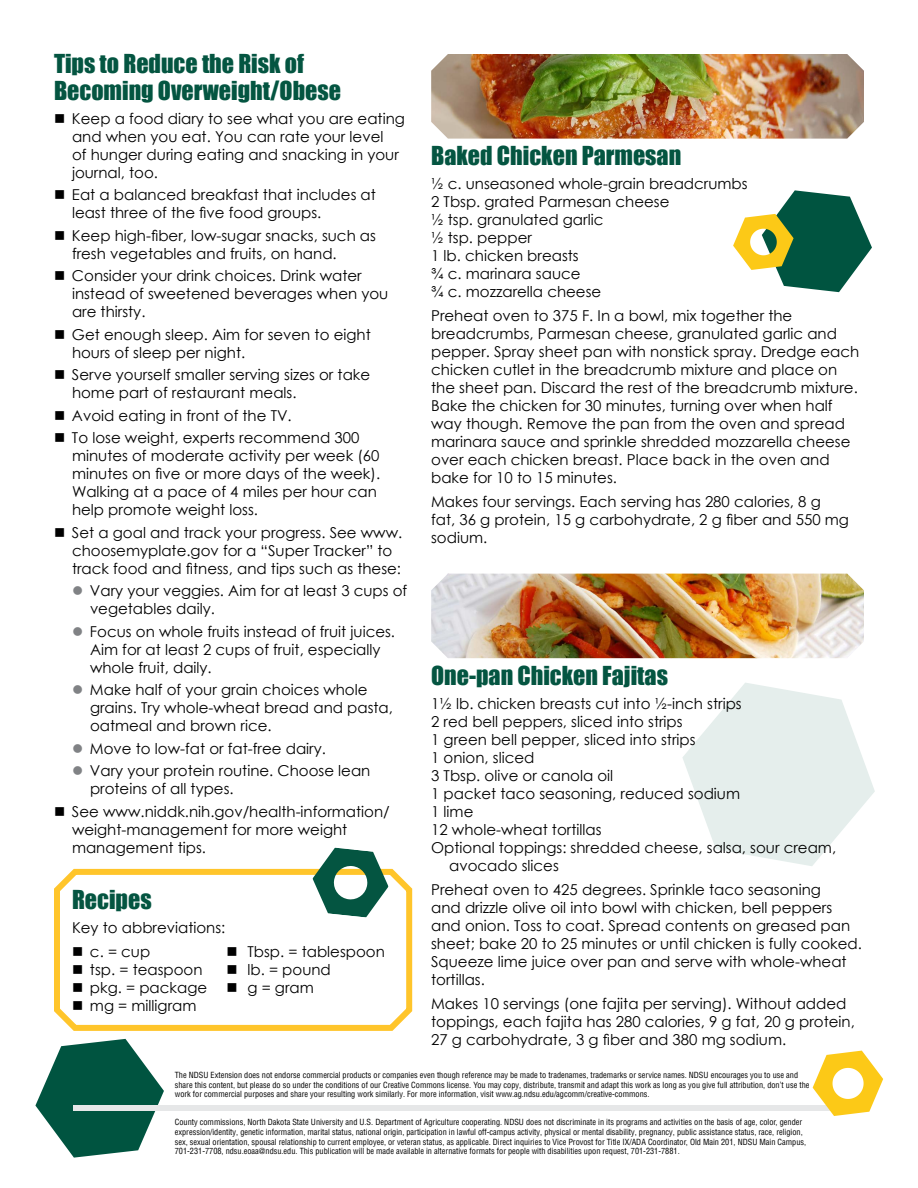
<style>
.page{position:relative;width:918px;height:1188px;background:#fff}
.page>*{position:absolute;margin:0;border:0;box-sizing:border-box;transform-origin:0 0}
.heading{font:24px/27px "Impact";color:#045541}
.body{font:15px/18px "Century Gothic";color:#000}
.bullets{font:15px/18px "Century Gothic";color:#000}
.t1{font:condensed 8.25px/9.8px "Helvetica LT Pro";color:#000}
.s1{color:#808285}
</style>
<div class="page">
<svg style="left:682px;top:683px;width:193px;height:183px;fill:#e5eeec"></svg>
<svg style="left:54px;top:868px;width:359px;height:163px"></svg>
<svg style="left:733px;top:190px;width:139px;height:103px"></svg>
<svg style="left:35px;top:1038px;width:129px;height:120px"></svg>
<div style="left:74px;top:1105px;width:790px;height:6px;background:#e6e7e8"></div>
<svg style="left:812px;top:1050px;width:72px;height:66px"></svg>
<img style="left:431px;top:574px;width:433px;height:84px">
<img style="left:431px;top:54px;width:433px;height:85px">
<svg style="left:313px;top:848px;width:76px;height:69px"></svg>
<p class="heading" style="left:54px;top:49px;width:289px">Tips to Reduce the Risk of<br>Becoming Overweight/Obese</p>
<p class="bullets" style="left:72px;top:109px;width:334px;text-indent:-18px">■ Keep a food diary to see what you are eating and when you eat. You can rate your level<br>of hunger during eating and snacking in your journal, too.</p>
<p class="bullets" style="left:72px;top:186px;width:305px;text-indent:-18px">■ Eat a balanced breakfast that includes at least three of the five food groups.</p>
<p class="bullets" style="left:72px;top:226px;width:306px;text-indent:-18px">■ Keep high-fiber, low-sugar snacks, such as fresh vegetables and fruits, on hand.</p>
<p class="bullets" style="left:72px;top:267px;width:318px;text-indent:-18px">■ Consider your drink choices. Drink water instead of sweetened beverages when you are thirsty.</p>
<p class="bullets" style="left:72px;top:325px;width:300px;text-indent:-18px">■ Get enough sleep. Aim for seven to eight hours of sleep per night.</p>
<p class="bullets" style="left:72px;top:366px;width:300px;text-indent:-18px">■ Serve yourself smaller serving sizes or take home part of restaurant meals.</p>
<p class="bullets" style="left:54px;top:406px;width:239px">■ Avoid eating in front of the TV.</p>
<p class="bullets" style="left:72px;top:429px;width:310px;text-indent:-18px">■ To lose weight, experts recommend 300 minutes of moderate activity per week (60 minutes on five or more days of the week).<br>Walking at a pace of 4 miles per hour can help promote weight loss.</p>
<p class="bullets" style="left:72px;top:523px;width:332px;text-indent:-18px">■ Set a goal and track your progress. See www. choosemyplate.gov for a “Super Tracker” to track food and fitness, and tips such as these:</p>
<p class="bullets" style="left:90px;top:582px;width:319px;text-indent:-18px"><span class="s1">●</span> Vary your veggies. Aim for at least 3 cups of vegetables daily.</p>
<p class="bullets" style="left:90px;top:622px;width:307px;text-indent:-18px"><span class="s1">●</span> Focus on whole fruits instead of fruit juices.<br>Aim for at least 2 cups of fruit, especially whole fruit, daily.</p>
<p class="bullets" style="left:90px;top:681px;width:305px;text-indent:-18px"><span class="s1">●</span> Make half of your grain choices whole grains. Try whole-wheat bread and pasta, oatmeal and brown rice.</p>
<p class="bullets" style="left:72px;top:739px;width:255px"><span class="s1">●</span> Move to low-fat or fat-free dairy.</p>
<p class="bullets" style="left:90px;top:762px;width:282px;text-indent:-18px"><span class="s1">●</span> Vary your protein routine. Choose lean proteins of all types.</p>
<p class="bullets" style="left:72px;top:802px;width:319px;text-indent:-18px">■ See www.niddk.nih.gov/health-information/ weight-management for more weight management tips.</p>
<p class="heading" style="left:72px;top:886px;width:81px">Recipes</p>
<p class="body" style="left:72px;top:919px;width:155px">Key to abbreviations:</p>
<p class="bullets" style="left:72px;top:943px;width:80px">■ c. = cup</p>
<p class="bullets" style="left:226px;top:943px;width:160px">■ Tbsp. = tablespoon</p>
<p class="bullets" style="left:72px;top:961px;width:132px">■ tsp. = teaspoon</p>
<p class="bullets" style="left:226px;top:961px;width:106px">■ lb. = pound</p>
<p class="bullets" style="left:72px;top:979px;width:137px">■ pkg. = package</p>
<p class="bullets" style="left:226px;top:979px;width:89px">■ g = gram</p>
<p class="bullets" style="left:72px;top:997px;width:126px">■ mg = milligram</p>
<p class="heading" style="left:431px;top:142px;width:252px">Baked Chicken Parmesan</p>
<p class="body" style="left:431px;top:174px;width:318px">½ c. unseasoned whole-grain breadcrumbs<br>2 Tbsp. grated Parmesan cheese<br>½ tsp. granulated garlic<br>½ tsp. pepper<br>1 lb. chicken breasts<br>¾ c. marinara sauce<br>¾ c. mozzarella cheese</p>
<p class="body" style="left:431px;top:306px;width:430px">Preheat oven to 375 F. In a bowl, mix together the breadcrumbs, Parmesan cheese, granulated garlic and pepper. Spray sheet pan with nonstick spray. Dredge each chicken cutlet in the breadcrumb mixture and place on the sheet pan. Discard the rest of the breadcrumb mixture.<br>Bake the chicken for 30 minutes, turning over when half way though. Remove the pan from the oven and spread marinara sauce and sprinkle shredded mozzarella cheese over each chicken breast. Place back in the oven and bake for 10 to 15 minutes.</p>
<p class="body" style="left:431px;top:492px;width:419px">Makes four servings. Each serving has 280 calories, 8 g<br>fat, 36 g protein, 15 g carbohydrate, 2 g fiber and 550 mg sodium.</p>
<p class="heading" style="left:431px;top:661px;width:238px">One-pan Chicken Fajitas</p>
<p class="body" style="left:431px;top:694px;width:312px">1½ lb. chicken breasts cut into ½-inch strips</p>
<p class="body" style="left:431px;top:712px;width:253px">2 red bell peppers, sliced into strips</p>
<p class="body" style="left:431px;top:730px;width:266px">1 green bell pepper, sliced into strips</p>
<p class="body" style="left:431px;top:748px;width:105px">1 onion, sliced</p>
<p class="body" style="left:431px;top:766px;width:184px">3 Tbsp. olive or canola oil</p>
<p class="body" style="left:431px;top:784px;width:310px">1 packet taco seasoning, reduced sodium</p>
<p class="body" style="left:431px;top:802px;width:44px">1 lime</p>
<p class="body" style="left:431px;top:820px;width:172px">12 whole-wheat tortillas</p>
<p class="body" style="left:431px;top:838px;width:406px">Optional toppings: shredded cheese, salsa, sour cream,</p>
<p class="body" style="left:449px;top:856px;width:111px">avocado slices</p>
<p class="body" style="left:431px;top:880px;width:432px">Preheat oven to 425 degrees. Sprinkle taco seasoning<br>and drizzle olive oil into bowl with chicken, bell peppers and onion. Toss to coat. Spread contents on greased pan sheet; bake 20 to 25 minutes or until chicken is fully cooked.<br>Squeeze lime juice over pan and serve with whole-wheat tortillas.</p>
<p class="body" style="left:431px;top:994px;width:425px">Makes 10 servings (one fajita per serving). Without added toppings, each fajita has 280 calories, 9 g fat, 20 g protein,<br>27 g carbohydrate, 3 g fiber and 380 mg sodium.</p>
<p class="t1" style="left:175px;top:1070px;width:636px">The NDSU Extension does not endorse commercial products or companies even though reference may be made to tradenames, trademarks or service names. NDSU encourages you to use and share this content, but please do so under the conditions of our Creative Commons license. You may copy, distribute, transmit and adapt this work as long as you give full attribution, don’t use the work for commercial purposes and share your resulting work similarly. For more information, visit www.ag.ndsu.edu/agcomm/creative-commons.</p>
<p class="t1" style="left:175px;top:1117px;width:633px">County commissions, North Dakota State University and U.S. Department of Agriculture cooperating. NDSU does not discriminate in its programs and activities on the basis of age, color, gender expression/identity, genetic information, marital status, national origin, participation in lawful off-campus activity, physical or mental disability, pregnancy, public assistance status, race, religion, sex, sexual orientation, spousal relationship to current employee, or veteran status, as applicable. Direct inquiries to Vice Provost for Title IX/ADA Coordinator, Old Main 201, NDSU Main Campus, 701-231-7708, ndsu.eoaa@ndsu.edu. This publication will be made available in alternative formats for people with disabilities upon request, 701-231-7881.</p>
</div>
